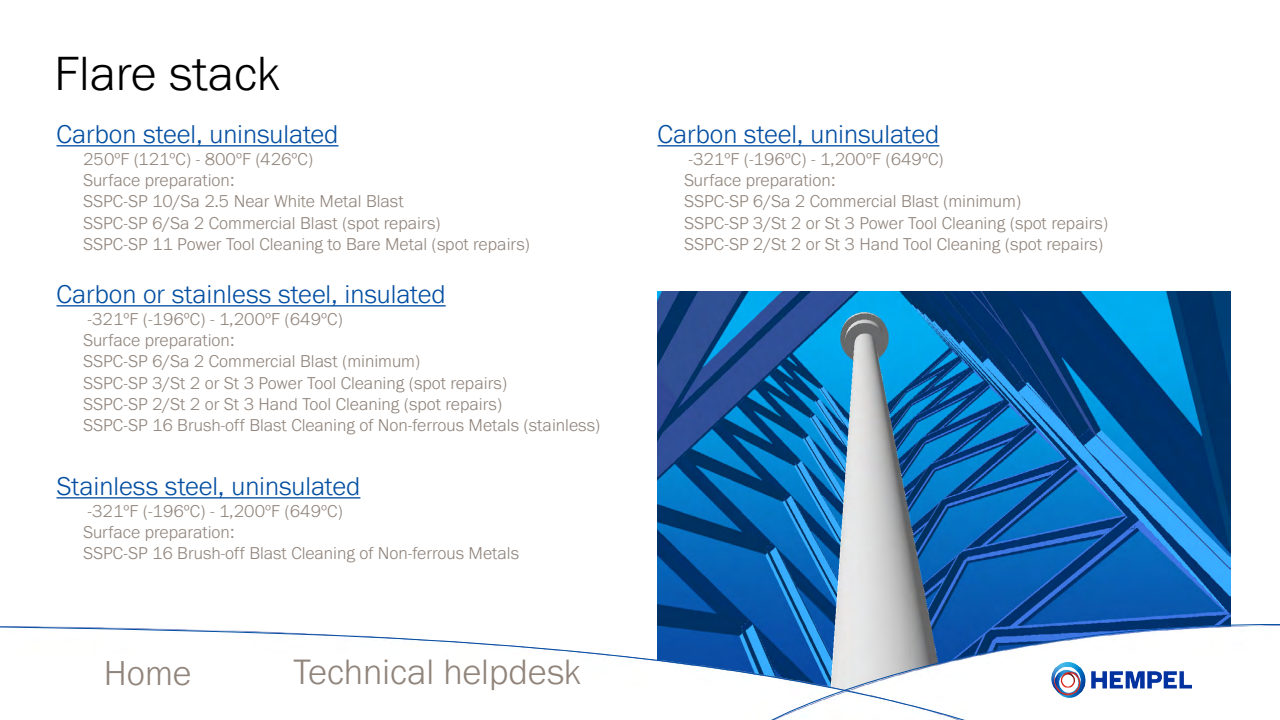
<style>
.page{position:relative;width:1280px;height:720px;background:#fff}
.page>*{position:absolute;margin:0;border:0;box-sizing:border-box;transform-origin:0 0}
.t1{font:300 49.8px "Franklin Gothic URW";color:#000}
.t2{font:300 36.6px "Franklin Gothic URW";color:#90847b}
.t3{font:300 35.9px "Franklin Gothic URW";color:#90847b}
.t4{font:300 26.7px "Franklin Gothic URW";color:#034ea2}
.t5{font:300 17.8px "Franklin Gothic URW";color:#90847b}
</style>
<div class="page">
<img style="left:657px;top:292px;width:573px;height:322px">
<hr style="left:57px;top:145px;width:281px;height:1px;background:#034ea2">
<hr style="left:57px;top:305px;width:389px;height:2px;background:#034ea2">
<hr style="left:57px;top:497px;width:303px;height:2px;background:#034ea2">
<hr style="left:657px;top:145px;width:282px;height:1px;background:#034ea2">
<img style="left:657px;top:614px;width:574px;height:12px">
<svg style="left:0;top:626px;width:761px;height:51px"></svg>
<svg style="left:761px;top:618px;width:519px;height:102px"></svg>
<p class="t1" style="left:54px;top:43px;width:227px">Flare stack</p>
<p class="t4" style="left:57px;top:118px;width:283px">Carbon steel, uninsulated</p>
<p class="t5" style="left:83px;top:148px;width:232px">250ºF (121ºC) - 800ºF (426ºC)</p>
<p class="t5" style="left:83px;top:169px;width:153px">Surface preparation:</p>
<p class="t5" style="left:83px;top:190px;width:322px">SSPC-SP 10/Sa 2.5 Near White Metal Blast</p>
<p class="t5" style="left:83px;top:212px;width:359px">SSPC-SP 6/Sa 2 Commercial Blast (spot repairs)</p>
<p class="t5" style="left:83px;top:233px;width:448px">SSPC-SP 11 Power Tool Cleaning to Bare Metal (spot repairs)</p>
<p class="t4" style="left:57px;top:278px;width:391px">Carbon or stainless steel, insulated</p>
<p class="t5" style="left:88px;top:308px;width:257px">-321ºF (-196ºC) - 1,200ºF (649ºC)</p>
<p class="t5" style="left:83px;top:329px;width:153px">Surface preparation:</p>
<p class="t5" style="left:83px;top:350px;width:339px">SSPC-SP 6/Sa 2 Commercial Blast (minimum)</p>
<p class="t5" style="left:83px;top:372px;width:426px">SSPC-SP 3/St 2 or St 3 Power Tool Cleaning (spot repairs)</p>
<p class="t5" style="left:83px;top:393px;width:421px">SSPC-SP 2/St 2 or St 3 Hand Tool Cleaning (spot repairs)</p>
<p class="t5" style="left:83px;top:414px;width:519px">SSPC-SP 16 Brush-off Blast Cleaning of Non-ferrous Metals (stainless)</p>
<p class="t4" style="left:57px;top:470px;width:305px">Stainless steel, uninsulated</p>
<p class="t5" style="left:88px;top:500px;width:257px">-321ºF (-196ºC) - 1,200ºF (649ºC)</p>
<p class="t5" style="left:83px;top:521px;width:153px">Surface preparation:</p>
<p class="t5" style="left:83px;top:542px;width:437px">SSPC-SP 16 Brush-off Blast Cleaning of Non-ferrous Metals</p>
<p class="t3" style="left:104px;top:651px;width:89px">Home</p>
<p class="t2" style="left:293px;top:649px;width:289px">Technical helpdesk</p>
<p class="t4" style="left:657px;top:118px;width:283px">Carbon steel, uninsulated</p>
<p class="t5" style="left:689px;top:148px;width:257px">-321ºF (-196ºC) - 1,200ºF (649ºC)</p>
<p class="t5" style="left:684px;top:169px;width:153px">Surface preparation:</p>
<p class="t5" style="left:684px;top:190px;width:339px">SSPC-SP 6/Sa 2 Commercial Blast (minimum)</p>
<p class="t5" style="left:684px;top:212px;width:426px">SSPC-SP 3/St 2 or St 3 Power Tool Cleaning (spot repairs)</p>
<p class="t5" style="left:684px;top:233px;width:421px">SSPC-SP 2/St 2 or St 3 Hand Tool Cleaning (spot repairs)</p>
</div>
